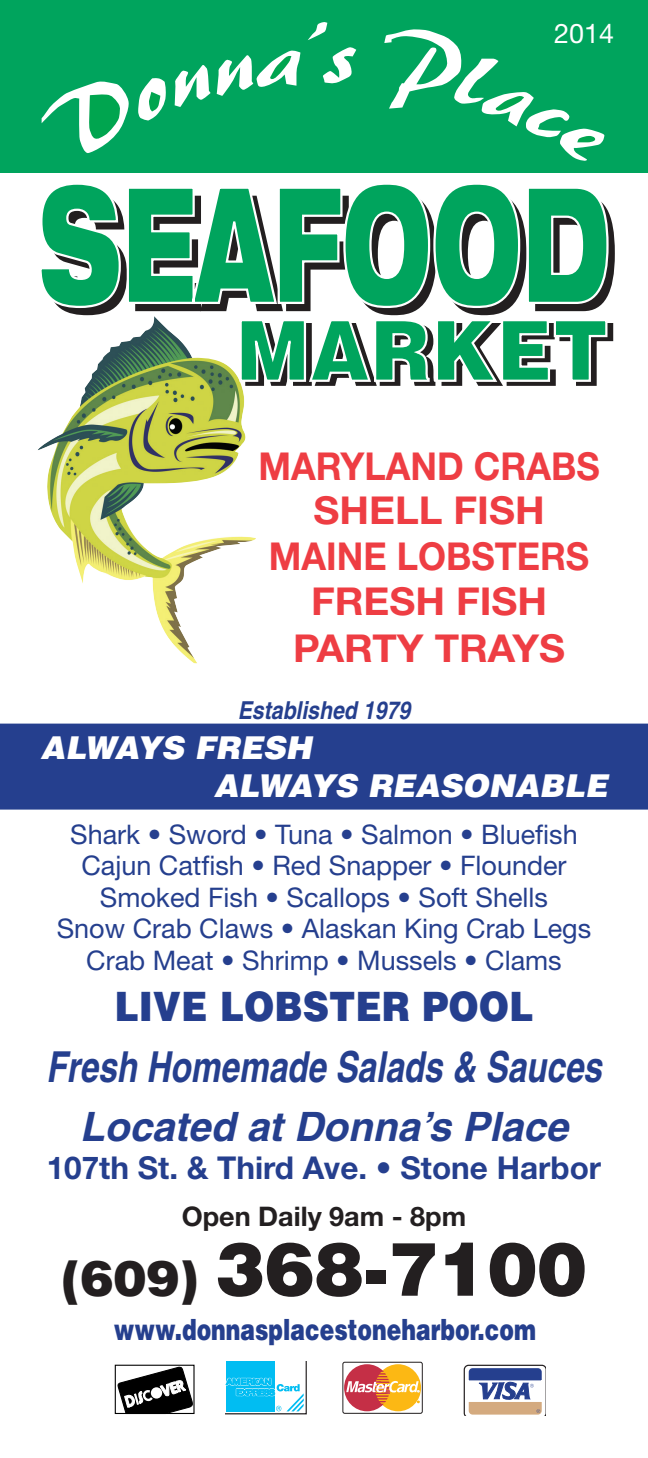
<style>
.page{position:relative;width:648px;height:1458px;background:#fff}
.page>*{position:absolute;margin:0;border:0;box-sizing:border-box;transform-origin:0 0}
.t1{font:900 74.25px "Helvetica";color:#231f20}
.t2{font:italic 700 42.75px "Helvetica";color:#253f8e;scale:.78 1}
.t3{font:italic 700 40.5px "Helvetica";color:#253f8e}
.Subhead_1{font:900 40.5px "Helvetica";color:#253f8e;scale:.9 1}
.Subhead_1-2{font:700 38.48px "Helvetica Neue";color:#ee3d43;scale:1.04 1}
.Subhead_1-3{font:700 38.48px "Helvetica Neue";color:#ee3d43;scale:.93 1}
.t4{font:700 31.5px "Helvetica Neue";color:#253f8e}
.t5{font:italic 900 31.5px "Helvetica";color:#fff}
.Subhead_1-4{font:900 29.25px "Helvetica";color:#253f8e;scale:.75 1}
.t6{font:27px "Helvetica Neue";color:#253f8e}
.t7{font:700 27px "Helvetica Neue";color:#231f20}
.t8{font:27px "Helvetica Neue";color:#fff}
.t9{font:italic 700 24.75px "Helvetica";color:#253f8e;scale:.86 1}
.s1{font-size:49.5px}
</style>
<div class="page">
<svg style="left:61px;top:216px;width:554px;height:99px"></svg>
<div style="left:343px;top:1362px;width:80px;height:52px;border:1px solid #231f20;border-radius:2px"></div>
<div style="left:344px;top:1364px;width:46px;height:47px;background:#c52f46;border-radius:50%"></div>
<div style="left:375px;top:1364px;width:46px;height:47px;background:#fcb814;border-radius:50%"></div>
<svg style="left:346px;top:1370px;width:74px;height:35px"></svg>
<svg style="left:464px;top:1365px;width:81px;height:51px"></svg>
<svg style="left:225px;top:1361px;width:82px;height:53px"></svg>
<div style="left:115px;top:1365px;width:80px;height:49px;border:1px solid #000"></div>
<svg style="left:118px;top:1366px;width:75px;height:48px"></svg>
<img style="left:38px;top:316px;width:218px;height:347px">
<svg style="left:41px;top:184px;width:569px;height:125px"></svg>
<div style="left:0;top:724px;width:648px;height:86px;background:#253f8e"></div>
<svg style="left:238px;top:318px;width:376px;height:69px"></svg>
<div style="left:0;top:0;width:648px;height:172px;background:#00a45d"></div>
<svg style="left:42px;top:81px;width:87px;height:72px"></svg>
<svg style="left:138px;top:78px;width:28px;height:43px"></svg>
<svg style="left:175px;top:65px;width:36px;height:42px"></svg>
<svg style="left:217px;top:50px;width:83px;height:46px"></svg>
<svg style="left:308px;top:22px;width:19px;height:18px"></svg>
<svg style="left:322px;top:47px;width:34px;height:37px"></svg>
<svg style="left:384px;top:29px;width:221px;height:132px"></svg>
<p class="t8" style="left:554px;top:17px;width:62px">2014</p>
<p class="Subhead_1-3" style="left:259px;top:442px;width:368px">MARYLAND CRABS</p>
<p class="Subhead_1-2" style="left:314px;top:487px;width:224px">SHELL FISH</p>
<p class="Subhead_1-3" style="left:269px;top:532px;width:346px">MAINE LOBSTERS</p>
<p class="Subhead_1-2" style="left:311px;top:578px;width:229px">FRESH FISH</p>
<p class="Subhead_1-2" style="left:293px;top:625px;width:263px">PARTY TRAYS</p>
<p class="t9" style="left:238px;top:695px;width:202px">Established 1979</p>
<p class="t5" style="left:40px;top:728px;width:273px">ALWAYS FRESH</p>
<p class="t5" style="left:214px;top:765px;width:395px">ALWAYS REASONABLE</p>
<p class="t6" style="left:70px;top:818px;width:509px">Shark • Sword • Tuna • Salmon • Bluefish</p>
<p class="t6" style="left:81px;top:850px;width:487px">Cajun Catfish • Red Snapper • Flounder</p>
<p class="t6" style="left:100px;top:881px;width:450px">Smoked Fish • Scallops • Soft Shells</p>
<p class="t6" style="left:57px;top:913px;width:536px">Snow Crab Claws • Alaskan King Crab Legs</p>
<p class="t6" style="left:86px;top:944px;width:477px">Crab Meat • Shrimp • Mussels • Clams</p>
<p class="Subhead_1" style="left:114px;top:980px;width:467px">LIVE LOBSTER POOL</p>
<p class="t2" style="left:46px;top:1041px;width:714px">Fresh Homemade Salads &amp; Sauces</p>
<p class="t3" style="left:80px;top:1102px;width:490px">Located at Donna’s Place</p>
<p class="t4" style="left:47px;top:1148px;width:556px">107th St. &amp; Third Ave. • Stone Harbor</p>
<p class="t7" style="left:182px;top:1199px;width:286px">Open Daily 9am - 8pm</p>
<p class="t1" style="left:61px;top:1221px;width:527px"><span class="s1">(609)</span> 368-7100</p>
<p class="Subhead_1-4" style="left:114px;top:1310px;width:564px">www.donnasplacestoneharbor.com</p>
</div>
